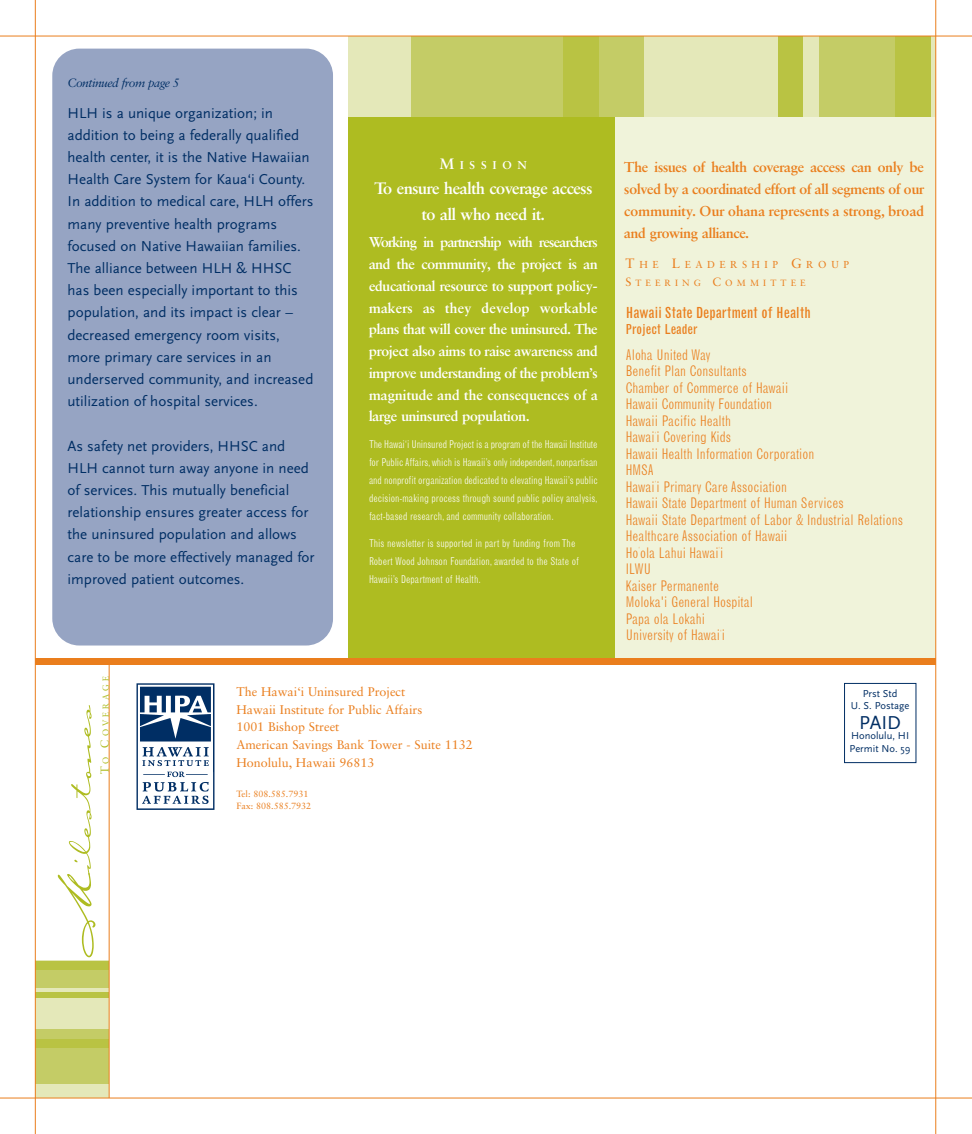
<style>
.page{position:relative;width:972px;height:1134px;background:#fff}
.page>*{position:absolute;margin:0;border:0;box-sizing:border-box;transform-origin:0 0}
.t1{font:46.65px "Carpenter ICG";color:#aebc21;scale:1.1 1}
.t2{font:19.5px "Scala Sans";color:#002e64}
.t3{font:700 16.5px/25.5px "Sabon BQ";letter-spacing:-.005em;color:#fff;text-align:center}
.t4{font:15px/22.2px "Scala Sans";color:#002e64}
.t5{font:condensed 15px "Grotesque";color:#ea7e1d}
.t6{font:300 condensed 14.25px/16.5px "Grotesque";color:#ea7e1d}
.t7{font:700 14.25px/21.8px "Sabon BQ";color:#fff;text-align:justify}
.t8{font:700 14.25px/21.8px "Sabon BQ";letter-spacing:.02em;color:#ea7e1d;text-align:justify}
.t9{font:condensed 13.5px "Grotesque";color:#ea7e1d}
.t10{font:12.6px/17.9px "Sabon";color:#ea7e1d}
.t11{font:italic 12px "Sabon BQ";color:#002e64}
.t12{font:700 11.25px "Sabon BQ";letter-spacing:.53em;color:#fff}
.t13{font:300 condensed 10.5px/18px "Grotesque";color:#fff;text-align:justify}
.t14{font:10.5px/12.6px "Scala Sans";color:#002e64;text-align:center}
.t15{font:10.2px "Sabon";letter-spacing:.445em;color:#ea7e1d}
.t16{font:9px/12px "Sabon";color:#ea7e1d}
.t17{font:9px "Sabon";letter-spacing:.46em;color:#ea7e1d}
.t18{font:8.7px "Sabon BQ";letter-spacing:.36em;color:#aebc21}
.s1{font-size:15px}
.s2{font-size:11.55px}
.s3{font-size:59.4px}
.s4{font-size:13.5px}
.s5{font-size:12px}
</style>
<div class="page">
<div style="left:52px;top:49px;width:281px;height:597px;background:#96a4c3;border-radius:27px"></div>
<img style="left:136px;top:683px;width:78px;height:127px">
<div style="left:844px;top:683px;width:72px;height:80px;border:1px solid #002e64"></div>
<div style="left:349px;top:36px;width:269px;height:628px;background:#aebc21"></div>
<div style="left:615px;top:36px;width:320px;height:628px;background:#f0f3da"></div>
<div style="left:349px;top:36px;width:89px;height:80px;background:#e4e8b9"></div>
<div style="left:633px;top:36px;width:192px;height:80px;background:#e4e8b9"></div>
<svg style="left:930px;top:37px;width:5px;height:79px"></svg>
<div style="left:411px;top:36px;width:186px;height:80px;background:#c4cc66"></div>
<div style="left:585px;top:36px;width:58px;height:80px;background:#c4cc66"></div>
<div style="left:819px;top:36px;width:95px;height:80px;background:#c4cc66"></div>
<div style="left:563px;top:36px;width:36px;height:80px;background:#b9c343"></div>
<div style="left:894px;top:36px;width:36px;height:80px;background:#b9c343"></div>
<div style="left:777px;top:36px;width:25px;height:80px;background:#b9c343"></div>
<div style="left:35px;top:1077px;width:74px;height:21px;background:#e4e8b9"></div>
<div style="left:35px;top:986px;width:74px;height:45px;background:#e4e8b9"></div>
<hr style="left:35px;top:960px;width:74px;height:2px;background:#e4e8b9">
<div style="left:35px;top:1040px;width:74px;height:43px;background:#c4cc66"></div>
<div style="left:35px;top:1029px;width:74px;height:13px;background:#c4cc66"></div>
<div style="left:35px;top:965px;width:74px;height:23px;background:#c4cc66"></div>
<div style="left:35px;top:1039px;width:74px;height:9px;background:#b9c343"></div>
<div style="left:35px;top:962px;width:74px;height:8px;background:#b9c343"></div>
<div style="left:35px;top:992px;width:74px;height:5px;background:#b9c343"></div>
<hr style="left:0;top:36px;width:972px;height:1px;background:#ea7e1d">
<hr style="left:0;top:1098px;width:972px;height:1px;background:#ea7e1d">
<hr style="left:35px;top:0;width:1px;height:1134px;background:#ea7e1d">
<hr style="left:935px;top:0;width:1px;height:1134px;background:#ea7e1d">
<div style="left:35px;top:658px;width:900px;height:6px;background:#ea7e1d"></div>
<hr style="left:109px;top:662px;width:1px;height:436px;background:#ea7e1d">
<p class="t11" style="left:68px;top:76px;width:113px">Continued from page 5</p>
<p class="t4" style="left:68px;top:101px;width:247px">HLH is a unique organization; in addition to being a federally qualified health center, it is the Native Hawaiian Health Care System for Kaua‘i County.<br>In addition to medical care, HLH offers many preventive health programs focused on Native Hawaiian families.<br>The alliance between HLH &amp; HHSC has been especially important to this population, and its impact is clear – decreased emergency room visits, more primary care services in an underserved community, and increased utilization of hospital services.</p>
<p class="t4" style="left:68px;top:434px;width:249px">As safety net providers, HHSC and HLH cannot turn away anyone in need of services. This mutually beneficial relationship ensures greater access for the uninsured population and allows care to be more effectively managed for improved patient outcomes.</p>
<p class="t12" style="left:440px;top:158px;width:88px"><span class="s1">M</span>ISSION</p>
<p class="t3" style="left:374px;top:176px;width:219px">To ensure health coverage access to all who need it.</p>
<p class="t7" style="left:369px;top:232px;width:230px">Working in partnership with researchers and the community, the project is an educational resource to support policy&shy;makers as they develop workable plans that will cover the uninsured. The project also aims to raise awareness and improve understanding of the problem’s magnitude and the consequences of a large uninsured population.</p>
<p class="t13" style="left:369px;top:436px;width:230px">The Hawai‘i Uninsured Project is a program of the Hawaii Institute for Public Affairs, which is Hawaii’s only independent, nonpartisan and nonprofit organization dedicated to elevating Hawaii’s public decision-making process through sound public policy analysis, fact-based research, and community collaboration.</p>
<p class="t13" style="left:369px;top:535px;width:212px;text-align:left">This newsletter is supported in part by funding from The<br>Robert Wood Johnson Foundation, awarded to the State of<br>Hawaii’s Department of Health.</p>
<p class="t18" style="left:101px;top:774px;width:100px;rotate:-90deg"><span class="s2">T</span>O <span class="s2">C</span>OVERAGE</p>
<h1 class="t1" style="left:47px;top:960px;width:233px;rotate:-90deg"><span class="s3">M</span>ilestones</h1>
<p class="t10" style="left:236px;top:683px;width:238px">The Hawai‘i Uninsured Project<br>Hawaii Institute for Public Affairs<br>1001 Bishop Street<br>American Savings Bank Tower - Suite 1132<br>Honolulu, Hawaii 96813</p>
<p class="t16" style="left:236px;top:789px;width:76px">Tel: 808.585.7931<br>Fax: 808.585.7932</p>
<p class="t8" style="left:624px;top:157px;width:301px">The issues of health coverage access can only be solved by a coordinated effort of all segments of our community. Our ohana represents a strong, broad and growing alliance.</p>
<p class="t15" style="left:625px;top:260px;width:225px"><span class="s4">T</span>HE <span class="s4">L</span>EADERSHIP <span class="s4">G</span>ROUP</p>
<p class="t17" style="left:625px;top:279px;width:182px"><span class="s5">S</span>TEERING <span class="s5">C</span>OMMITTEE</p>
<p class="t5" style="left:626px;top:307px;width:186px">Hawaii State Department of Health</p>
<p class="t9" style="left:626px;top:324px;width:73px">Project Leader</p>
<p class="t6" style="left:626px;top:347px;width:279px">Aloha United Way<br>Benefit Plan Consultants<br>Chamber of Commerce of Hawaii<br>Hawaii Community Foundation<br>Hawaii Pacific Health<br>Hawai<sup>‘</sup>i Covering Kids<br>Hawaii Health Information Corporation<br>HMSA<br>Hawai<sup>‘</sup>i Primary Care Association<br>Hawaii State Department of Human Services<br>Hawaii State Department of Labor &amp; Industrial Relations<br>Healthcare Association of Hawaii<br>Ho<sup>‘</sup>ola Lahui Hawai<sup>‘</sup>i<br>ILWU<br>Kaiser Permanente<br>Moloka'i General Hospital<br>Papa ola Lokahi<br>University of Hawai<sup>‘</sup>i</p>
<p class="t14" style="left:850px;top:687px;width:60px">Prst Std<br>U. S. Postage</p>
<h2 class="t2" style="left:859px;top:711px;width:44px">PAID</h2>
<p class="t14" style="left:849px;top:729px;width:63px;text-align:left">Honolulu, HI<br>Permit No. 59</p>
</div>
